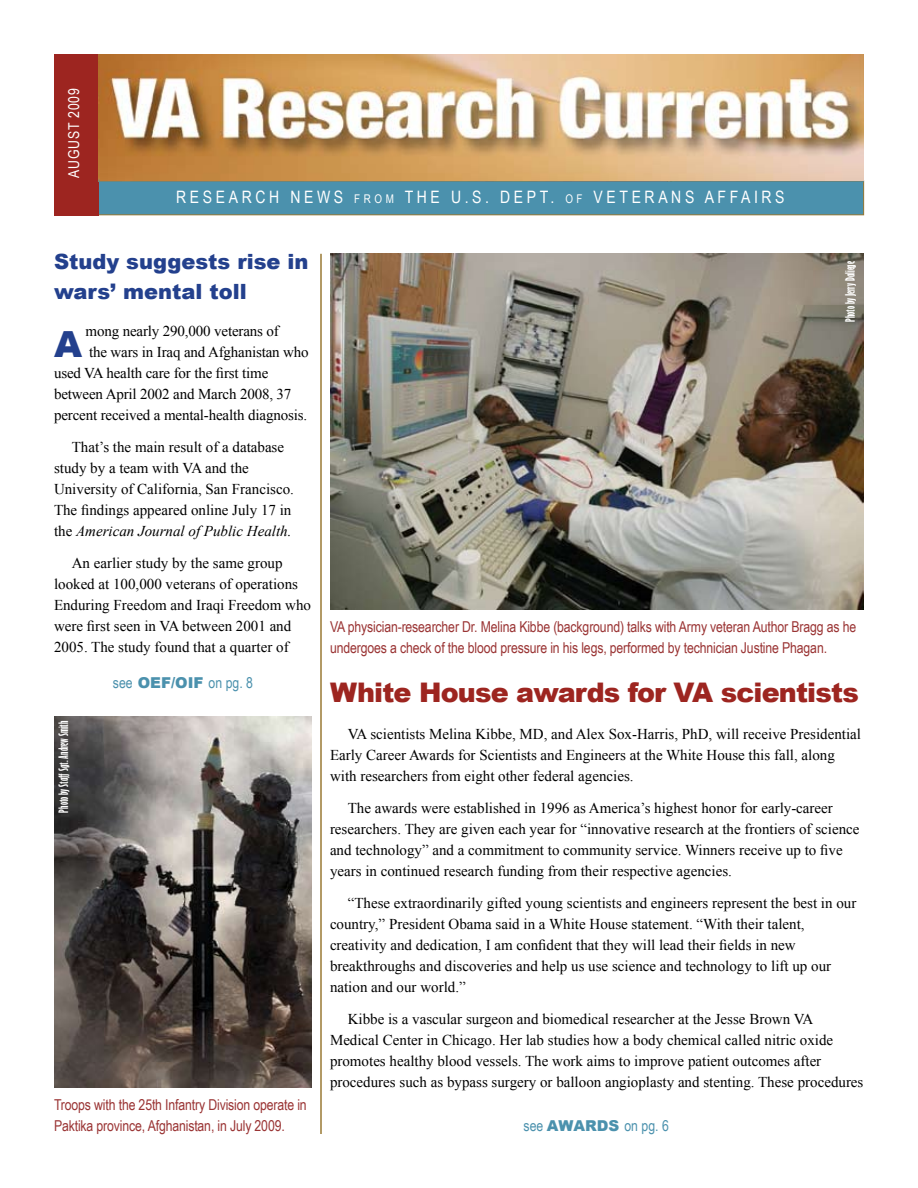
<style>
.page{position:relative;width:918px;height:1188px;background:#fff}
.page>*{position:absolute;margin:0;border:0;box-sizing:border-box;transform-origin:0 0}
.t1{font:900 36px "Arial";color:#23408d}
.t2{font:900 27px "Arial";letter-spacing:-.03em;color:#9d2520}
.t3{font:900 21px/30px "Arial";color:#23408d}
.t4{font:17.1px "Arial Narrow";letter-spacing:.21em;color:#fff}
.t5{font:15px/21px "Times New Roman";color:#000}
.t6{font:15px/21px "Arial Narrow";letter-spacing:-.01em;color:#9a3434}
.t7{font:15px "Arial Narrow";color:#4b91ad}
.t8{font:15px "Arial Narrow";letter-spacing:.05em;color:#fff}
.t9{font:700 extra-condensed 12px "Gill Sans";color:#fff}
.s1{font-size:12px}
.s2{font-style:italic}
.s3{font-family:"Arial";font-weight:900}
</style>
<div class="page">
<div style="left:97px;top:181px;width:767px;height:34px;background:#4b91ad"></div>
<div style="left:97px;top:180px;width:767px;height:35px;border:1px solid #9a7934"></div>
<div style="left:54px;top:54px;width:44px;height:161px;background:#9d2520"></div>
<img style="left:101px;top:54px;width:763px;height:127px">
<img style="left:54px;top:717px;width:258px;height:371px">
<img style="left:330px;top:254px;width:534px;height:356px">
<hr style="left:320px;top:254px;width:2px;height:880px;background:#9a7934">
<p class="t8" style="left:63px;top:178px;width:91px;rotate:-90deg">AUGUST 2009</p>
<p class="t4" style="left:176px;top:184px;width:610px">RESEARCH NEWS <span class="s1">fr om</span> THE U.S. DEPT. <span class="s1">of</span> VETERANS AFF AIRS</p>
<h3 class="t3" style="left:54px;top:246px;width:256px">Study suggests rise in wars’ mental toll</h3>
<p class="t5" style="left:85px;top:320px;width:195px">mong nearly 290,000 veterans of</p>
<p class="t5" style="left:89px;top:341px;width:221px">the wars in Iraq and Afghanistan who</p>
<p class="t5" style="left:54px;top:362px;width:216px">used VA health care for the first time</p>
<p class="t5" style="left:54px;top:383px;width:239px">between April 2002 and March 2008, 37</p>
<p class="t5" style="left:54px;top:404px;width:255px">percent received a mental-health diagnosis.</p>
<p class="t5" style="left:54px;top:436px;width:241px;text-indent:18px">That’s the main result of a database study by a team with VA and the University of California, San Francisco.<br>The findings appeared online July 17 in the <span class="s2">American Journal of Public Health.</span></p>
<p class="t5" style="left:54px;top:552px;width:259px;text-indent:18px">An earlier study by the same group looked at 100,000 veterans of operations Enduring Freedom and Iraqi Freedom who were first seen in VA between 2001 and 2005. The study found that a quarter of</p>
<h1 class="t1" style="left:54px;top:318px;width:30px">A</h1>
<p class="t9" style="left:56px;top:813px;width:93px;rotate:-90deg">Photo by Staff Sgt. Andrew Smith</p>
<p class="t7" style="left:113px;top:672px;width:142px">see <span class="s3">OEF/OIF</span> on pg. 8</p>
<p class="t6" style="left:54px;top:1094px;width:254px">Troops with the 25th Infantry Division operate in<br>Paktika province, Afghanistan, in July 2009.</p>
<p class="t9" style="left:843px;top:322px;width:62px;rotate:-90deg">Photo by Jerry Daliege</p>
<p class="t6" style="left:330px;top:616px;width:528px">VA physician-researcher Dr. Melina Kibbe (background) talks with Army veteran Author Bragg as he undergoes a check of the blood pressure in his legs, performed by technician Justine Phagan.</p>
<h2 class="t2" style="left:330px;top:673px;width:530px">White House awards for VA scientists</h2>
<p class="t5" style="left:330px;top:724px;width:533px;text-indent:18px">VA scientists Melina Kibbe, MD, and Alex Sox-Harris, PhD, will receive Presidential<br>Early Career Awards for Scientists and Engineers at the White House this fall, along with researchers from eight other federal agencies.</p>
<p class="t5" style="left:330px;top:797px;width:531px;text-indent:18px">The awards were established in 1996 as America’s highest honor for early-career researchers. They are given each year for “innovative research at the frontiers of science and technology” and a commitment to community service. Winners receive up to five years in continued research funding from their respective agencies.</p>
<p class="t5" style="left:330px;top:892px;width:528px;text-indent:18px">“These extraordinarily gifted young scientists and engineers represent the best in our country,” President Obama said in a White House statement. “With their talent, creativity and dedication, I am confident that they will lead their fields in new breakthroughs and discoveries and help us use science and technology to lift up our nation and our world.”</p>
<p class="t5" style="left:330px;top:1008px;width:535px;text-indent:18px">Kibbe is a vascular surgeon and biomedical researcher at the Jesse Brown VA Medical Center in Chicago. Her lab studies how a body chemical called nitric oxide promotes healthy blood vessels. The work aims to improve patient outcomes after procedures such as bypass surgery or balloon angioplasty and stenting. These procedures</p>
<p class="t7" style="left:524px;top:1115px;width:147px">see <span class="s3">AWARDS</span> on pg. 6</p>
</div>
